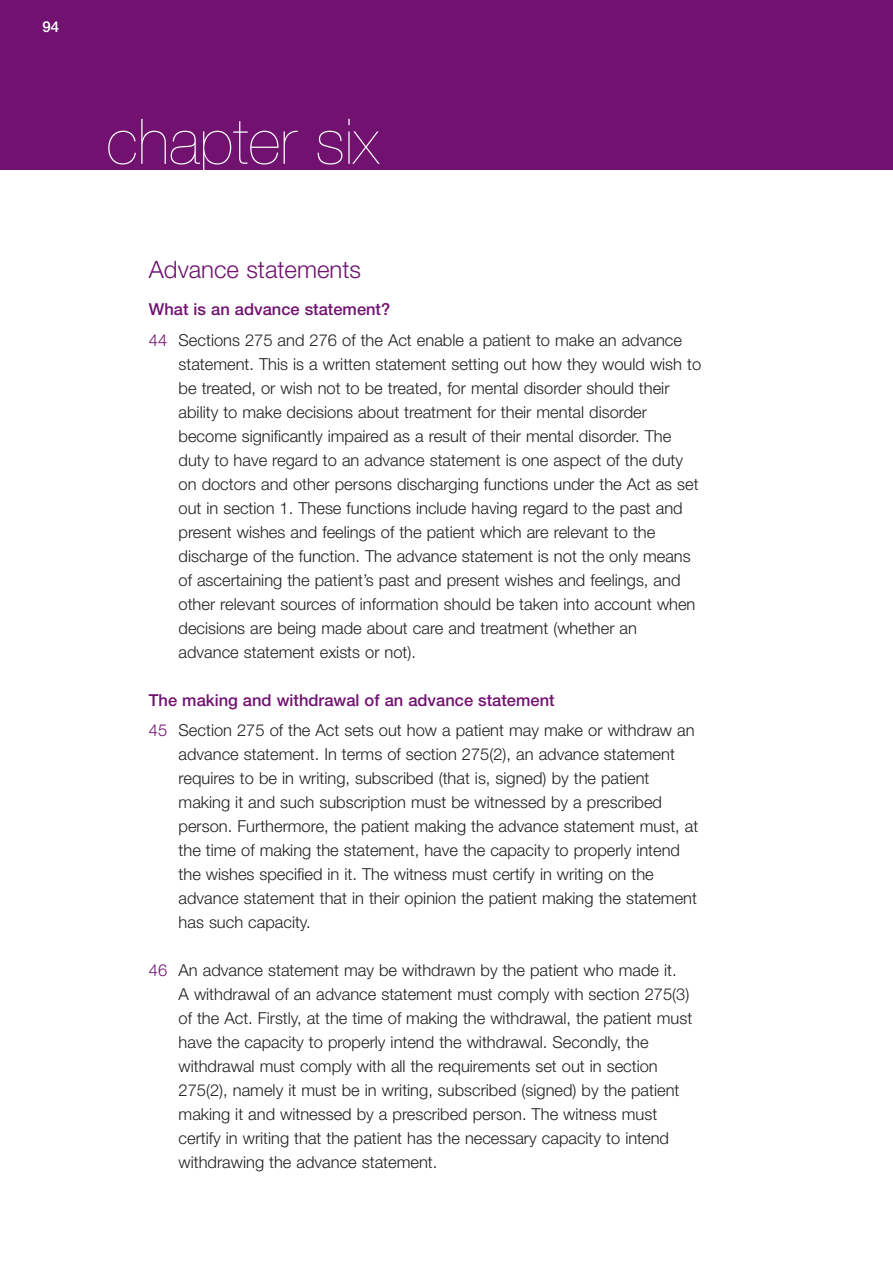
<style>
.page{position:relative;width:893px;height:1263px;background:#fff}
.page>*{position:absolute;margin:0;border:0;box-sizing:border-box;transform-origin:0 0}
.t1{font:200 63px "Helvetica Neue";color:#fff}
.t2{font:300 24px "Helvetica Neue";color:#711271}
.t3{font:300 16.5px/24px "Helvetica Neue";color:#231f20}
.t4{font:500 15px "Helvetica Neue";color:#fff}
.s1{font-weight:500;color:#711271}
.s2{color:#711271}
</style>
<div class="page">
<div style="left:0;top:0;width:893px;height:170px;background:#711271"></div>
<p class="t4" style="left:43px;top:21px;width:18px">94</p>
<h1 class="t1" style="left:106px;top:105px;width:274px">chapter six</h1>
<h2 class="t2" style="left:149px;top:255px;width:214px">Advance statements</h2>
<p class="t3" style="left:149px;top:294px;width:535px;line-height:30.5px"><span class="s1">What is an advance statement?<br></span><span class="s2">44</span> Sections 275 and 276 of the Act enable a patient to make an advance</p>
<p class="t3" style="left:179px;top:351px;width:524px">statement. This is a written statement setting out how they would wish to be treated, or wish not to be treated, for mental disorder should their ability to make decisions about treatment for their mental disorder become significantly impaired as a result of their mental disorder. The duty to have regard to an advance statement is one aspect of the duty on doctors and other persons discharging functions under the Act as set out in section 1. These functions include having regard to the past and present wishes and feelings of the patient which are relevant to the discharge of the function. The advance statement is not the only means of ascertaining the patient’s past and present wishes and feelings, and other relevant sources of information should be taken into account when decisions are being made about care and treatment (whether an advance statement exists or not).</p>
<p class="t3" style="left:149px;top:684px;width:547px;line-height:30.5px"><span class="s1">The making and withdrawal of an advance statement<br></span><span class="s2">45</span> Section 275 of the Act sets out how a patient may make or withdraw an</p>
<p class="t3" style="left:179px;top:742px;width:521px">advance statement. In terms of section 275(2), an advance statement requires to be in writing, subscribed (that is, signed) by the patient making it and such subscription must be witnessed by a prescribed person. Furthermore, the patient making the advance statement must, at the time of making the statement, have the capacity to properly intend the wishes specified in it. The witness must certify in writing on the advance statement that in their opinion the patient making the statement has such capacity.</p>
<p class="t3" style="left:179px;top:958px;width:515px;text-indent:-30px"><span class="s2">46</span> An advance statement may be withdrawn by the patient who made it.<br>A withdrawal of an advance statement must comply with section 275(3) of the Act. Firstly, at the time of making the withdrawal, the patient must have the capacity to properly intend the withdrawal. Secondly, the withdrawal must comply with all the requirements set out in section 275(2), namely it must be in writing, subscribed (signed) by the patient making it and witnessed by a prescribed person. The witness must certify in writing that the patient has the necessary capacity to intend withdrawing the advance statement.</p>
</div>
